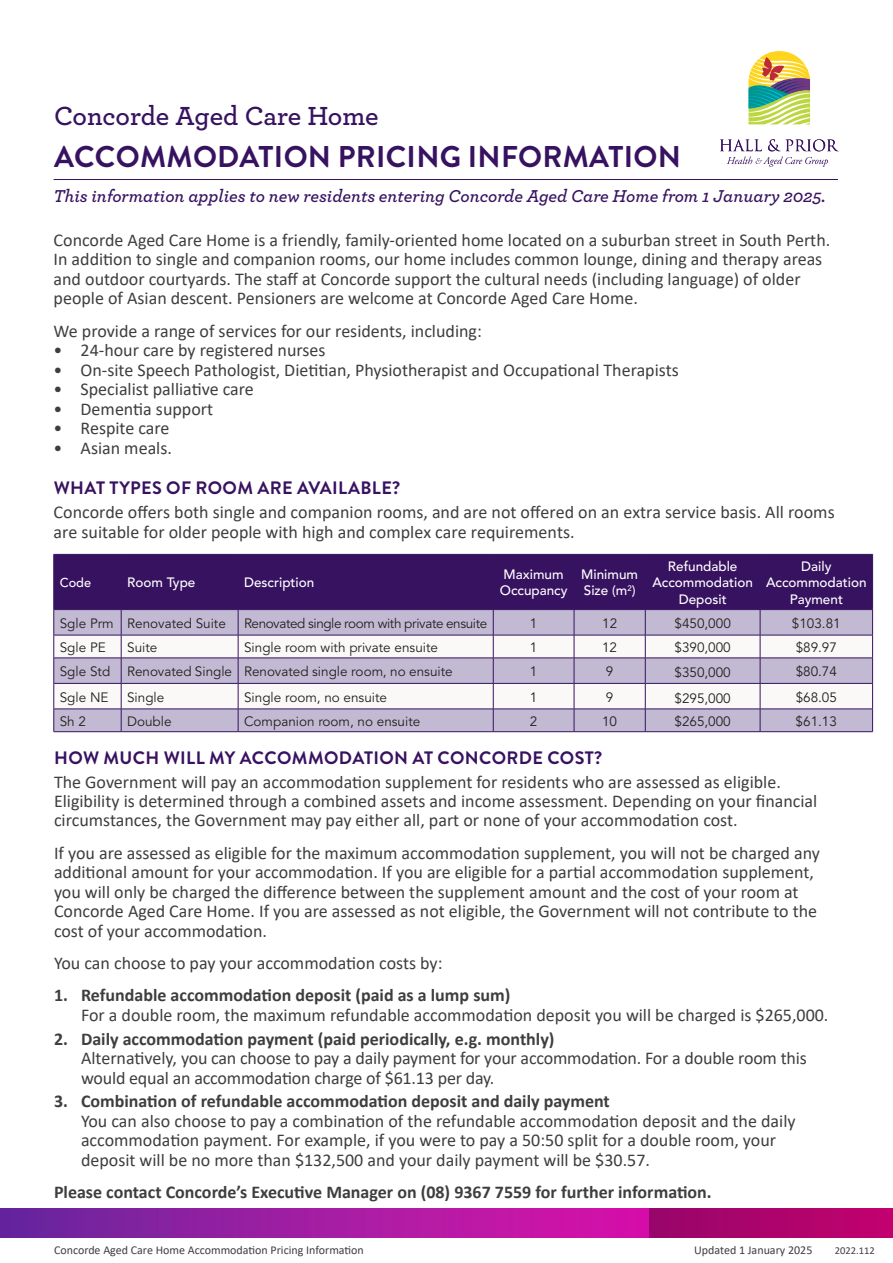
<style>
.page{position:relative;width:893px;height:1263px;background:#fff}
.page>*{position:absolute;margin:0;border:0;box-sizing:border-box;transform-origin:0 0}
.t1{font:700 30px "Brandon Grotesque";letter-spacing:.01em;color:#371260}
.t2{font:600 27.45px "Archer";letter-spacing:-.01em;color:#371260}
.t3{font:18px/19.5px "Calibri";color:#3e3e3f}
.t4{font:700 18px "Calibri";color:#3e3e3f}
.t5{font:italic 600 18px "Archer";color:#371260}
.t6{font:700 18px "Brandon Grotesque";letter-spacing:.02em;color:#371260}
.t7{font:13.5px "Avenir";color:#231f20}
.t8{font:500 13.5px/16.2px "Avenir";color:#fff}
.t9{font:13.5px "Avenir";letter-spacing:-.03em;color:#231f20}
.t10{font:500 12.75px "Avenir";color:#fff}
.t11{font:12px "Calibri";color:#3e3e3f}
.t12{font:10.5px "Calibri";color:#3e3e3f}
</style>
<div class="page">
<svg style="left:649px;top:1209px;width:244px;height:28px;background:#ac036c"></svg>
<svg style="left:0;top:1209px;width:649px;height:28px;background:#a11ca2"></svg>
<svg style="left:720px;top:139px;width:42px;height:12px"></svg>
<svg style="left:768px;top:139px;width:71px;height:12px"></svg>
<svg style="left:727px;top:157px;width:101px;height:10px"></svg>
<svg style="left:749px;top:51px;width:61px;height:73px"></svg>
<hr style="left:54px;top:179px;width:784px;height:1px;background:#371260">
<div style="left:55px;top:555px;width:817px;height:54px;background:#371260"></div>
<hr style="left:54px;top:554px;width:67px;height:1px;background:#371260">
<hr style="left:54px;top:555px;width:1px;height:54px;background:#371260">
<hr style="left:121px;top:554px;width:117px;height:1px;background:#371260">
<hr style="left:121px;top:555px;width:1px;height:54px;background:#371260">
<hr style="left:238px;top:554px;width:255px;height:1px;background:#371260">
<hr style="left:238px;top:555px;width:1px;height:54px;background:#371260">
<hr style="left:493px;top:554px;width:81px;height:1px;background:#371260">
<hr style="left:493px;top:555px;width:1px;height:54px;background:#371260">
<hr style="left:574px;top:554px;width:71px;height:1px;background:#371260">
<hr style="left:574px;top:555px;width:1px;height:54px;background:#371260">
<hr style="left:645px;top:554px;width:115px;height:1px;background:#371260">
<hr style="left:645px;top:555px;width:1px;height:54px;background:#371260">
<hr style="left:760px;top:554px;width:113px;height:1px;background:#371260">
<hr style="left:760px;top:555px;width:1px;height:54px;background:#371260">
<hr style="left:872px;top:555px;width:1px;height:54px;background:#371260">
<hr style="left:54px;top:609px;width:67px;height:1px;background:#371260">
<hr style="left:121px;top:609px;width:117px;height:1px;background:#371260">
<hr style="left:238px;top:609px;width:255px;height:1px;background:#371260">
<hr style="left:493px;top:609px;width:81px;height:1px;background:#371260">
<hr style="left:574px;top:609px;width:71px;height:1px;background:#371260">
<hr style="left:645px;top:609px;width:115px;height:1px;background:#371260">
<hr style="left:760px;top:609px;width:113px;height:1px;background:#371260">
<svg style="left:54px;top:610px;width:819px;height:121px"></svg>
<hr style="left:54px;top:731px;width:67px;height:1px;background:#371260">
<hr style="left:121px;top:731px;width:117px;height:1px;background:#371260">
<hr style="left:238px;top:731px;width:255px;height:1px;background:#371260">
<hr style="left:493px;top:731px;width:81px;height:1px;background:#371260">
<hr style="left:574px;top:731px;width:71px;height:1px;background:#371260">
<hr style="left:645px;top:731px;width:115px;height:1px;background:#371260">
<hr style="left:760px;top:731px;width:113px;height:1px;background:#371260">
<h2 class="t2" style="left:54px;top:95px;width:326px">Concorde Aged Care Home</h2>
<h1 class="t1" style="left:54px;top:135px;width:628px">ACCOMMODATION PRICING INFORMATION</h1>
<p class="t5" style="left:54px;top:182px;width:773px">This information applies to new residents entering Concorde Aged Care Home from 1 January 2025.</p>
<p class="t3" style="left:54px;top:230px;width:778px">Concorde Aged Care Home is a friendly, family-oriented home located on a suburban street in South Perth.<br>In addition to single and companion rooms, our home includes common lounge, dining and therapy areas and outdoor courtyards. The staff at Concorde support the cultural needs (including language) of older people of Asian descent. Pensioners are welcome at Concorde Aged Care Home.</p>
<p class="t3" style="left:54px;top:320px;width:430px">We provide a range of services for our residents, including:</p>
<p class="t3" style="left:54px;top:340px;width:273px">• 24-hour care by registered nurses</p>
<p class="t3" style="left:54px;top:359px;width:627px">• On-site Speech Pathologist, Dietitian, Physiotherapist and Occupational Therapists</p>
<p class="t3" style="left:54px;top:379px;width:202px">• Specialist palliative care</p>
<p class="t3" style="left:54px;top:398px;width:161px">• Dementia support</p>
<p class="t3" style="left:54px;top:418px;width:117px">• Respite care</p>
<p class="t3" style="left:54px;top:437px;width:120px">• Asian meals.</p>
<p class="t6" style="left:54px;top:475px;width:348px">WHAT TYPES OF ROOM ARE AVAILABLE?</p>
<p class="t3" style="left:54px;top:502px;width:783px">Concorde offers both single and companion rooms, and are not offered on an extra service basis. All rooms are suitable for older people with high and complex care requirements.</p>
<p class="t10" style="left:60px;top:575px;width:33px">Code</p>
<p class="t8" style="left:127px;top:575px;width:70px">Room Type</p>
<p class="t8" style="left:244px;top:575px;width:72px">Description</p>
<p class="t8" style="left:500px;top:567px;width:69px">Maximum<br>Occupancy</p>
<p class="t8" style="left:581px;top:567px;width:58px">Minimum<br>Size (m<sup>2</sup>)</p>
<p class="t8" style="left:652px;top:559px;width:102px;text-align:center">Refundable<br>Accommodation<br>Deposit</p>
<p class="t8" style="left:766px;top:559px;width:102px;text-align:center">Daily<br>Accommodation<br>Payment</p>
<p class="t7" style="left:60px;top:615px;width:168px">Sgle Prm Renovated Suite</p>
<p class="t9" style="left:244px;top:615px;width:245px">Renovated single room with private ensuite</p>
<p class="t7" style="left:530px;top:615px;width:9px">1</p>
<p class="t7" style="left:602px;top:615px;width:17px">12</p>
<p class="t7" style="left:674px;top:615px;width:58px">$450,000</p>
<p class="t7" style="left:792px;top:615px;width:50px">$103.81</p>
<p class="t7" style="left:60px;top:639px;width:48px">Sgle PE</p>
<p class="t7" style="left:127px;top:639px;width:32px">Suite</p>
<p class="t7" style="left:244px;top:639px;width:195px">Single room with private ensuite</p>
<p class="t7" style="left:530px;top:639px;width:9px">1</p>
<p class="t7" style="left:602px;top:639px;width:17px">12</p>
<p class="t7" style="left:674px;top:639px;width:58px">$390,000</p>
<p class="t7" style="left:796px;top:639px;width:43px">$89.97</p>
<p class="t7" style="left:60px;top:664px;width:52px">Sgle Std</p>
<p class="t7" style="left:127px;top:664px;width:327px">Renovated Single Renovated single room, no ensuite</p>
<p class="t7" style="left:530px;top:664px;width:9px">1</p>
<p class="t7" style="left:606px;top:664px;width:9px">9</p>
<p class="t7" style="left:674px;top:665px;width:58px">$350,000</p>
<p class="t7" style="left:796px;top:664px;width:43px">$80.74</p>
<p class="t7" style="left:60px;top:689px;width:50px">Sgle NE</p>
<p class="t7" style="left:127px;top:689px;width:39px">Single</p>
<p class="t7" style="left:244px;top:689px;width:145px">Single room, no ensuite</p>
<p class="t7" style="left:530px;top:689px;width:9px">1</p>
<p class="t7" style="left:606px;top:689px;width:9px">9</p>
<p class="t7" style="left:674px;top:690px;width:58px">$295,000</p>
<p class="t7" style="left:796px;top:689px;width:43px">$68.05</p>
<p class="t7" style="left:60px;top:713px;width:28px">Sh 2</p>
<p class="t7" style="left:127px;top:713px;width:46px">Double</p>
<p class="t7" style="left:244px;top:713px;width:178px">Companion room, no ensuite</p>
<p class="t7" style="left:530px;top:713px;width:9px">2</p>
<p class="t7" style="left:602px;top:713px;width:17px">10</p>
<p class="t7" style="left:674px;top:713px;width:58px">$265,000</p>
<p class="t7" style="left:796px;top:713px;width:43px">$61.13</p>
<p class="t6" style="left:54px;top:745px;width:550px">HOW MUCH WILL MY ACCOMMODATION AT CONCORDE COST?</p>
<p class="t3" style="left:54px;top:771px;width:765px">The Government will pay an accommodation supplement for residents who are assessed as eligible.<br>Eligibility is determined through a combined assets and income assessment. Depending on your financial circumstances, the Government may pay either all, part or none of your accommodation cost.</p>
<p class="t3" style="left:54px;top:842px;width:767px">If you are assessed as eligible for the maximum accommodation supplement, you will not be charged any additional amount for your accommodation. If you are eligible for a partial accommodation supplement, you will only be charged the difference between the supplement amount and the cost of your room at Concorde Aged Care Home. If you are assessed as not eligible, the Government will not contribute to the cost of your accommodation.</p>
<p class="t3" style="left:54px;top:953px;width:390px">You can choose to pay your accommodation costs by:</p>
<p class="t4" style="left:54px;top:982px;width:458px">1. Refundable accommodation deposit (paid as a lump sum)</p>
<p class="t3" style="left:81px;top:1004px;width:749px">For a double room, the maximum refundable accommodation deposit you will be charged is $265,000.</p>
<p class="t4" style="left:54px;top:1026px;width:502px">2. Daily accommodation payment (paid periodically, e.g. monthly)</p>
<p class="t3" style="left:81px;top:1048px;width:727px">Alternatively, you can choose to pay a daily payment for your accommodation. For a double room this would equal an accommodation charge of $61.13 per day.</p>
<p class="t4" style="left:54px;top:1088px;width:557px">3. Combination of refundable accommodation deposit and daily payment</p>
<p class="t3" style="left:81px;top:1110px;width:716px">You can also choose to pay a combination of the refundable accommodation deposit and the daily accommodation payment. For example, if you were to pay a 50:50 split for a double room, your deposit will be no more than $132,500 and your daily payment will be $30.57.</p>
<p class="t4" style="left:54px;top:1179px;width:659px">Please contact Concorde’s Executive Manager on (08) 9367 7559 for further information.</p>
<p class="t11" style="left:54px;top:1241px;width:311px">Concorde Aged Care Home Accommodation Pricing Information</p>
<p class="t11" style="left:694px;top:1241px;width:120px">Updated 1 January 2025</p>
<p class="t12" style="left:835px;top:1243px;width:41px">2022.112</p>
</div>
